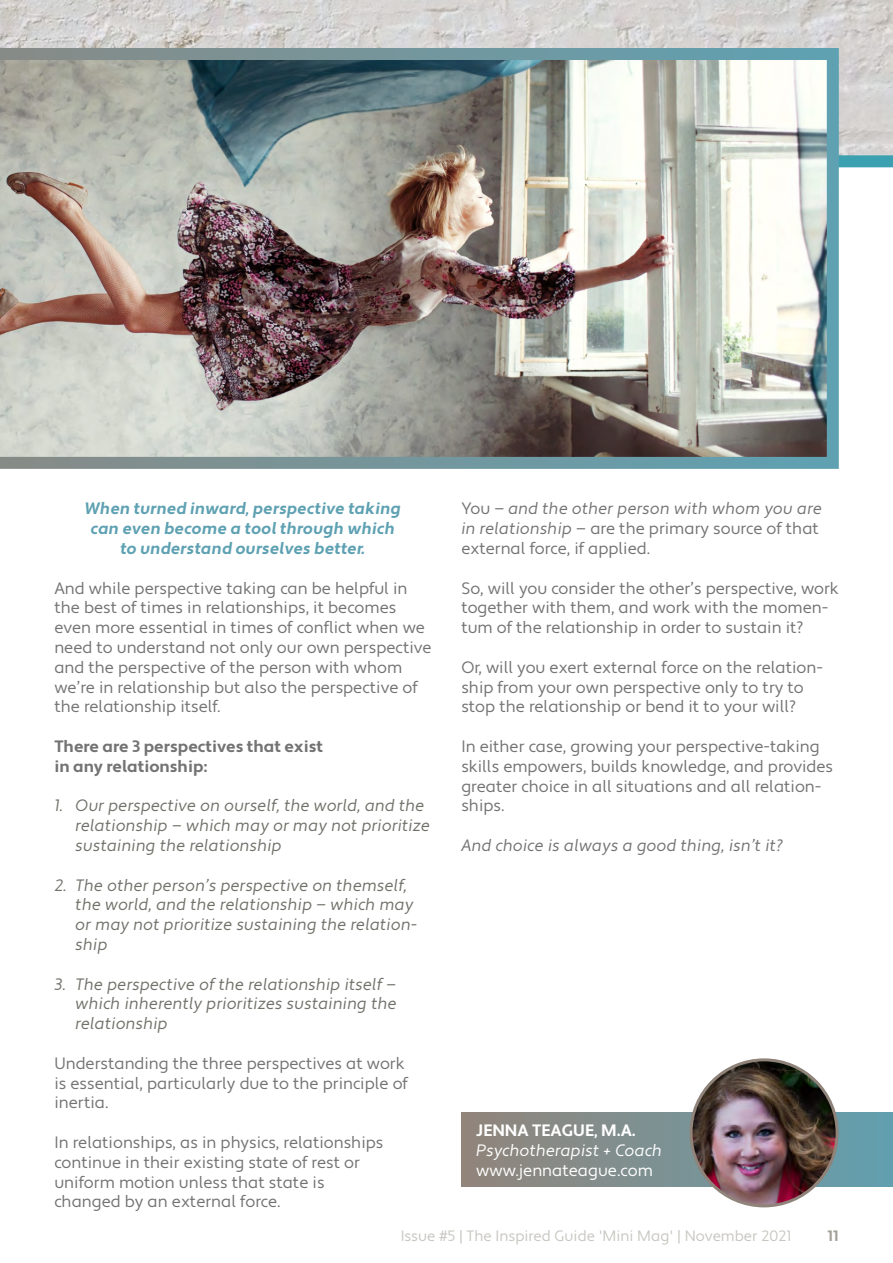
<style>
.page{position:relative;width:893px;height:1263px;background:#fff}
.page>*{position:absolute;margin:0;border:0;box-sizing:border-box;transform-origin:0 0}
.t1{font:16.5px/19.8px "Apertura";color:#737373}
.t2{font:16.5px/19.8px "Apertura Obliq";color:#71716a}
.t3{font:16.5px/19.8px "Apertura Bold Obliq";color:#5ea1b2;text-align:center}
.t4{font:16.5px "Apertura Obliq";color:#737373}
.t5{font:700 16.5px/19.8px "Apertura";color:#737373}
.t6{font:16.5px "Apertura Obliq";color:#fff}
.t7{font:16.5px "Apertura";color:#fff}
.t8{font:700 16.5px "Apertura";color:#fff}
.t9{font:15px "Apertura";color:#a3a197}
.t10{font:700 15px "Apertura";color:#a3a197}
.s1{font-family:"Apertura"}
.s2{font-family:"Apertura Obliq"}
</style>
<div class="page">
<img style="left:0;top:0;width:893px;height:155px">
<div style="left:0;top:155px;width:893px;height:12px;background:#3ba1b0"></div>
<svg style="left:461px;top:1113px;width:432px;height:73px;background:#7e8f8f"></svg>
<img style="left:691px;top:1060px;width:146px;height:146px;border-radius:73px">
<div style="left:689px;top:1058px;width:150px;height:149px;border:3px solid #8f837a;border-radius:50%"></div>
<img style="left:0;top:48px;width:839px;height:421px">
<p class="t3" style="left:85px;top:499px;width:318px">When turned inward, perspective taking can even become a tool through which to understand ourselves better.</p>
<p class="t1" style="left:54px;top:578px;width:379px">And while perspective taking can be helpful in the best of times in relationships, it becomes even more essential in times of conflict when we need to understand not only our own perspective and the perspective of the person with whom we’re in relationship but also the perspective of the relationship itself.</p>
<p class="t5" style="left:54px;top:737px;width:270px">There are 3 perspectives that exist in any relationship:</p>
<p class="t2" style="left:76px;top:796px;width:356px;text-indent:-21px">1. Our perspective on ourself, the world, and the relationship — which may or may not prioritize sustaining the relationship</p>
<p class="t2" style="left:76px;top:875px;width:343px;text-indent:-21px">2. The other person’s perspective on themself, the world, and the relationship — which may or may not prioritize sustaining the relation&shy;ship</p>
<p class="t2" style="left:76px;top:974px;width:323px;text-align:justify;text-indent:-21px">3. The perspective of the relationship itself — which inherently prioritizes sustaining the relationship</p>
<p class="t1" style="left:54px;top:1054px;width:355px">Understanding the three perspectives at work is essential, particularly due to the principle of inertia.</p>
<p class="t1" style="left:54px;top:1133px;width:331px">In relationships, as in physics, relationships continue in their existing state of rest or uniform motion unless that state is changed by an external force.</p>
<p class="t4" style="left:461px;top:499px;width:362px"><span class="s1">You —</span> and the other person with whom you are</p>
<p class="t1" style="left:461px;top:519px;width:359px"><span class="s2">in relationship</span> — are the primary source of that external force, if applied.</p>
<p class="t1" style="left:461px;top:578px;width:379px">So, will you consider the other’s perspective, work together with them, and work with the momen&shy;tum of the relationship in order to sustain it?</p>
<p class="t1" style="left:461px;top:658px;width:363px">Or, will you exert external force on the relation&shy;ship from your own perspective only to try to stop the relationship or bend it to your will?</p>
<p class="t1" style="left:461px;top:737px;width:373px">In either case, growing your perspective-taking skills empowers, builds knowledge, and provides greater choice in all situations and all relation&shy;ships.</p>
<p class="t4" style="left:461px;top:835px;width:323px">And choice is always a good thing, isn’t it?</p>
<p class="t8" style="left:476px;top:1120px;width:161px">JENNA TEAGUE, M.A.</p>
<p class="t6" style="left:476px;top:1140px;width:188px">Psychotherapist + Coach</p>
<p class="t7" style="left:476px;top:1160px;width:178px">www.jennateague.com</p>
<p class="t9" style="left:400px;top:1227px;width:392px">Issue #5 | The Inspired Guide 'Mini Mag' | November 2021</p>
<p class="t10" style="left:828px;top:1227px;width:13px">11</p>
</div>
